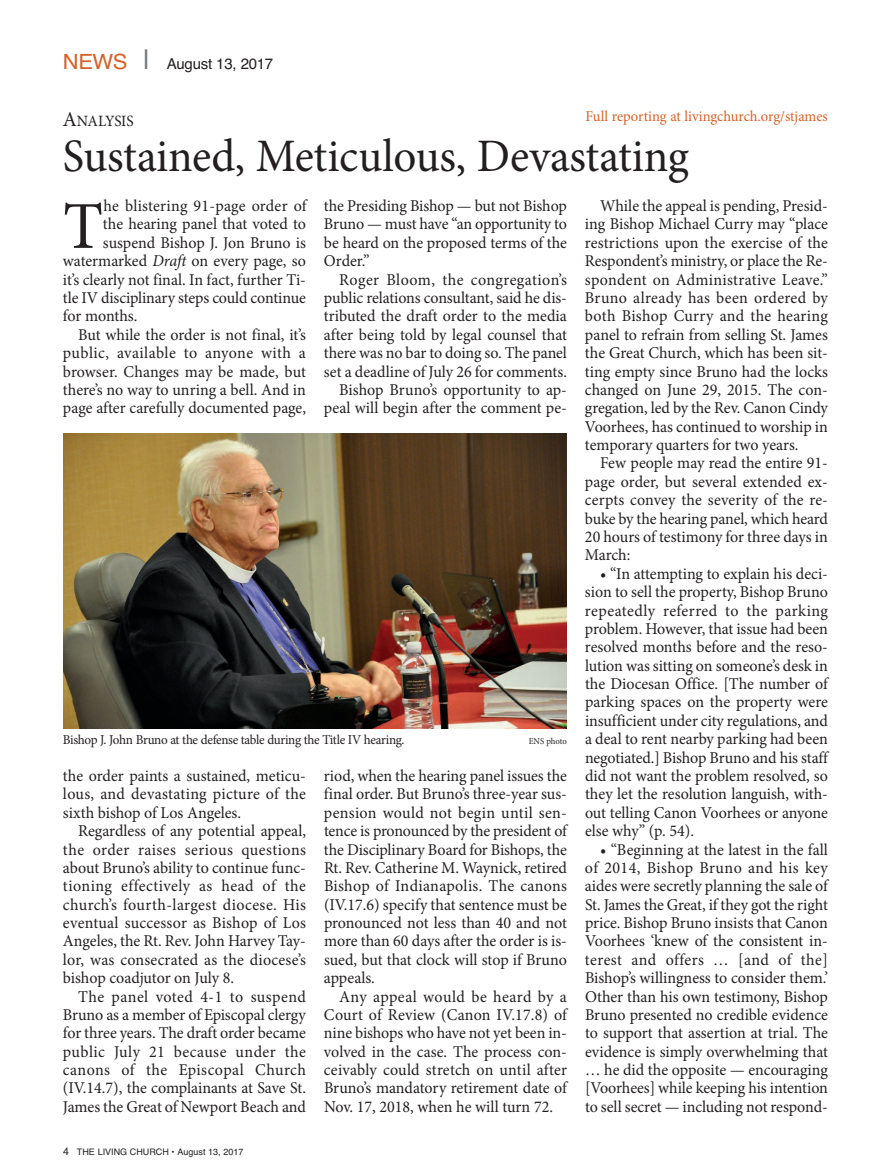
<style>
.page{position:relative;width:891px;height:1175px;background:#fff}
.page>*{position:absolute;margin:0;border:0;box-sizing:border-box;transform-origin:0 0}
.t1{font:67.05px "Minion Pro";color:#231f20}
.t2{font:46.5px "Minion Pro";letter-spacing:-.005em;color:#231f20}
.t3{font:16.5px/18.5px "Minion Pro";letter-spacing:-.005em;color:#231f20;text-align:justify}
.t4{font:16.5px "Minion Pro";letter-spacing:.02em;color:#231f20}
.t5{font:15.75px "Minion Pro";letter-spacing:-.025em;color:#231f20}
.t6{font:15px "Minion Pro";letter-spacing:-.005em;color:#d46229}
.t7{font:15px "Helvetica";letter-spacing:-.015em;color:#231f20}
.t8{font:13.5px "Minion Pro";letter-spacing:-.03em;color:#231f20}
.t9{font:9px "Helvetica";color:#231f20}
.t10{font:9px "Minion Pro";letter-spacing:-.005em;color:#231f20}
.s1{font-size:21px;color:#d46229}
.s2{font-size:27px;color:#76787b}
.s3{font-size:21px}
.s4{font-style:italic}
.s5{font-size:10.5px}
</style>
<div class="page">
<img style="left:63px;top:433px;width:504px;height:295px">
<p class="t7" style="left:63px;top:55px;width:212px"><span class="s1">news</span> <span class="s2">|</span> August 13, 2017</p>
<p class="t5" style="left:63px;top:114px;width:72px"><span class="s3">A</span>NAlySIS</p>
<h2 class="t2" style="left:63px;top:138px;width:627px">Sustained, Meticulous, Devastating</h2>
<p class="t3" style="left:585px;top:198px;width:245px;text-indent:15px">While the appeal is pending, Presid&shy;ing Bishop Michael Curry may “place restrictions upon the exercise of the Respondent’s ministry, or place the Re&shy;spondent on Administrative leave.” Bruno already has been ordered by both Bishop Curry and the hearing panel to refrain from selling St. James the Great Church, which has been sit&shy;ting empty since Bruno had the locks changed on June 29, 2015. The con&shy;gregation, led by the Rev. Canon Cindy Voorhees, has continued to worship in temporary quarters for two years.</p>
<p class="t3" style="left:585px;top:455px;width:245px;text-indent:15px">Few people may read the entire 91- page order, but several extended ex&shy;cerpts convey the severity of the re&shy;buke by the hearing panel, which heard 20 hours of testimony for three days in March:</p>
<p class="t3" style="left:585px;top:565px;width:245px;text-indent:15px">• “In attempting to explain his deci&shy;sion to sell the property, Bishop Bruno repeatedly referred to the parking problem. However, that issue had been resolved months before and the reso&shy;lution was sitting on someone’s desk in the Diocesan Office. [The number of parking spaces on the property were insufficient under city regulations, and a deal to rent nearby parking had been negotiated.] Bishop Bruno and his staff did not want the problem resolved, so they let the resolution languish, with&shy;out telling Canon Voorhees or anyone else why” (p. 54).</p>
<p class="t3" style="left:585px;top:841px;width:245px;text-indent:15px">• “Beginning at the latest in the fall of 2014, Bishop Bruno and his key aides were secretly planning the sale of St. James the Great, if they got the right price. Bishop Bruno insists that Canon Voorhees ‘knew of the consistent in&shy;terest and offers … [and of the] Bishop’s willingness to consider them.’ Other than his own testimony, Bishop Bruno presented no credible evidence to support that assertion at trial. The evidence is simply overwhelming that … he did the opposite — encouraging [Voorhees] while keeping his intention to sell secret — including not respond-</p>
<p class="t6" style="left:586px;top:111px;width:244px">Full reporting at livingchurch.org/stjames</p>
<h1 class="t1" style="left:63px;top:201px;width:42px">T</h1>
<p class="t3" style="left:104px;top:198px;width:205px">he blistering 91-page order of</p>
<p class="t3" style="left:324px;top:198px;width:245px">the Presiding Bishop — but not Bishop Bruno — must have “an opportunity to be heard on the proposed terms of the Order.”</p>
<p class="t3" style="left:324px;top:271px;width:245px;text-align:right">Roger Bloom, the congregation’s public relations consultant, said he dis&shy;tributed the draft order to the media after being told by legal counsel that there was no bar to doing so. The panel set a deadline of July 26 for comments.<br>Bishop Bruno’s opportunity to ap&shy;peal will begin after the comment pe-</p>
<p class="t3" style="left:103px;top:216px;width:205px">the hearing panel that voted to</p>
<p class="t3" style="left:103px;top:235px;width:205px">suspend Bishop J. Jon Bruno is</p>
<p class="t3" style="left:63px;top:253px;width:244px">watermarked <span class="s4">Draft</span> on every page, so</p>
<p class="t3" style="left:63px;top:271px;width:244px">it’s clearly not final. In fact, further Ti-</p>
<p class="t3" style="left:63px;top:290px;width:245px">tle IV disciplinary steps could continue</p>
<p class="t3" style="left:63px;top:308px;width:76px">for months.</p>
<p class="t3" style="left:78px;top:327px;width:229px">But while the order is not final, it’s</p>
<p class="t4" style="left:63px;top:346px;width:245px">public, available to anyone with a</p>
<p class="t3" style="left:63px;top:363px;width:244px">browser. Changes may be made, but</p>
<p class="t3" style="left:63px;top:382px;width:245px">there’s no way to unring a bell. And in</p>
<p class="t3" style="left:63px;top:400px;width:245px">page after carefully documented page,</p>
<p class="t8" style="left:63px;top:734px;width:343px">Bishop J. John Bruno at the defense table during the Title IV hearing.</p>
<p class="t10" style="left:529px;top:737px;width:40px">ENS photo</p>
<p class="t3" style="left:63px;top:768px;width:245px">the order paints a sustained, meticu&shy;lous, and devastating picture of the sixth bishop of los Angeles.</p>
<p class="t3" style="left:63px;top:823px;width:245px;text-indent:15px">Regardless of any potential appeal, the order raises serious questions about Bruno’s ability to continue func&shy;tioning effectively as head of the church’s fourth-largest diocese. His eventual successor as Bishop of los Angeles, the Rt. Rev. John Harvey Tay&shy;lor, was consecrated as the diocese’s bishop coadjutor on July 8.</p>
<p class="t3" style="left:63px;top:988px;width:245px;text-indent:15px">The panel voted 4-1 to suspend Bruno as a member of Episcopal clergy for three years. The draft order became public July 21 because under the canons of the Episcopal Church (IV.14.7), the complainants at Save St.<br>James the Great of Newport Beach and</p>
<p class="t9" style="left:63px;top:1146px;width:182px"><span class="s5">4</span> THe LIVInG CHURCH • August 13, 2017</p>
<p class="t3" style="left:324px;top:768px;width:245px">riod, when the hearing panel issues the final order. But Bruno’s three-year sus&shy;pension would not begin until sen&shy;tence is pronounced by the president of the Disciplinary Board for Bishops, the Rt. Rev. Catherine M. Waynick, retired Bishop of Indianapolis. The canons (IV.17.6) specify that sentence must be pronounced not less than 40 and not more than 60 days after the order is is&shy;sued, but that clock will stop if Bruno appeals.</p>
<p class="t3" style="left:324px;top:988px;width:245px;text-indent:15px">Any appeal would be heard by a Court of Review (Canon IV.17.8) of nine bishops who have not yet been in&shy;volved in the case. The process con&shy;ceivably could stretch on until after Bruno’s mandatory retirement date of Nov. 17, 2018, when he will turn 72.</p>
</div>
